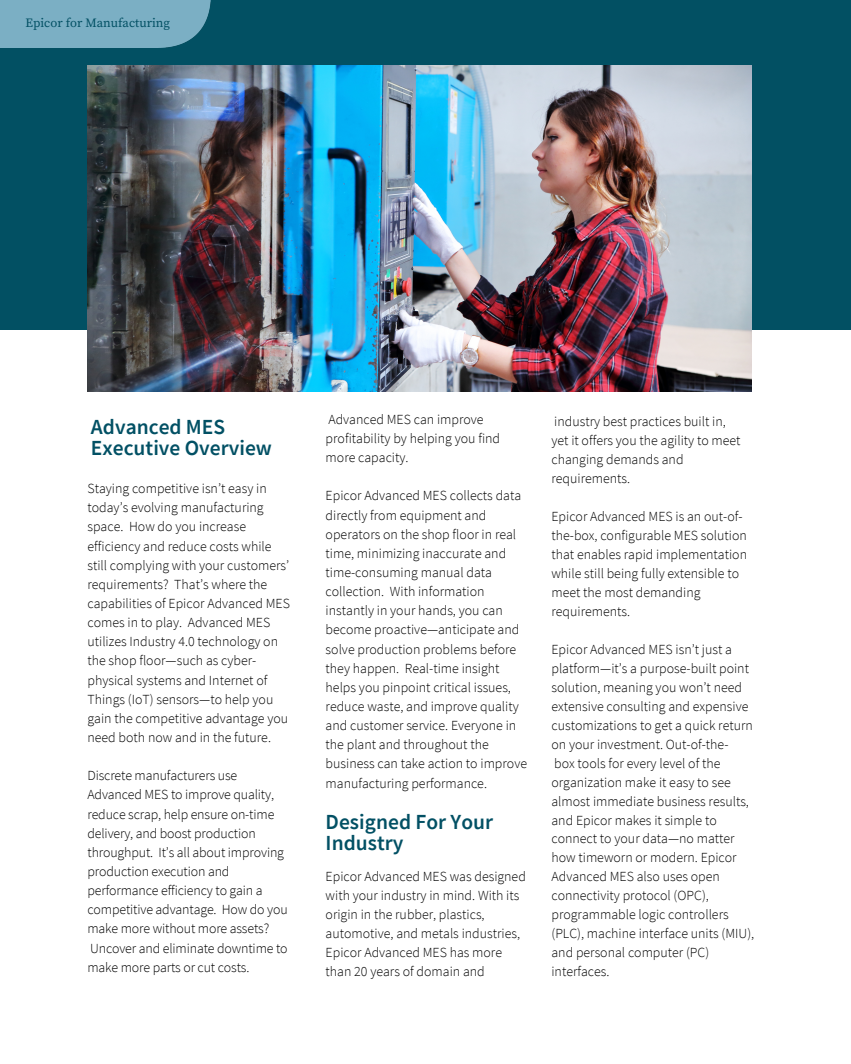
<style>
.page{position:relative;width:851px;height:1064px;background:#fff}
.page>*{position:absolute;margin:0;border:0;box-sizing:border-box;transform-origin:0 0}
.t1{font:600 21.45px/21.4px "Source Sans Pro";color:#025064}
.t2{font:15.15px "Source Serif Pro";color:#025064}
.t3{font:300 13.88px/19.1px "Source Sans Pro";color:#000}
.t4{font:12.6px "Source Serif Pro";color:#025064}
</style>
<div class="page">
<div style="left:0;top:0;width:850px;height:330px;background:#025063"></div>
<img style="left:87px;top:66px;width:664px;height:326px">
<div style="left:0;top:0;width:211px;height:47px;background:#7bafc4"></div>
<p class="t2" style="left:60px;top:13px;width:175px">Epicor for Manufacturing</p>
<p class="t4" style="left:26px;top:15px;width:146px">Epicor for Manufacturing</p>
<p class="t1" style="left:91px;top:415px;width:182px">Advanced MES<br>Executive Overview</p>
<p class="t3" style="left:87px;top:478px;width:204px">Staying competitive isn’t easy in today’s evolving manufacturing space. How do you increase efficiency and reduce costs while still complying with your customers’ requirements? That’s where the capabilities of Epicor Advanced MES comes in to play. Advanced MES utilizes Industry 4.0 technology on the shop floor—such as cyber&shy;physical systems and Internet of<br>Things (IoT) sensors—to help you gain the competitive advantage you need both now and in the future.</p>
<p class="t3" style="left:87px;top:765px;width:202px">Discrete manufacturers use<br>Advanced MES to improve quality, reduce scrap, help ensure on-time delivery, and boost production throughput. It’s all about improving production execution and performance efficiency to gain a competitive advantage. How do you make more without more assets?<br>Uncover and eliminate downtime to make more parts or cut costs.</p>
<p class="t3" style="left:325px;top:409px;width:176px">Advanced MES can improve profitability by helping you find more capacity.</p>
<p class="t3" style="left:325px;top:486px;width:203px">Epicor Advanced MES collects data directly from equipment and operators on the shop floor in real time, minimizing inaccurate and time-consuming manual data collection. With information instantly in your hands, you can become proactive—anticipate and solve production problems before they happen. Real-time insight helps you pinpoint critical issues, reduce waste, and improve quality and customer service. Everyone in the plant and throughout the business can take action to improve manufacturing performance.</p>
<p class="t1" style="left:325px;top:810px;width:169px">Designed For Your<br>Industry</p>
<p class="t3" style="left:325px;top:866px;width:202px">Epicor Advanced MES was designed with your industry in mind. With its origin in the rubber, plastics, automotive, and metals industries,<br>Epicor Advanced MES has more than 20 years of domain and</p>
<p class="t3" style="left:554px;top:412px;width:173px">industry best practices built in,</p>
<p class="t3" style="left:551px;top:431px;width:191px">yet it offers you the agility to meet changing demands and requirements.</p>
<p class="t3" style="left:551px;top:506px;width:197px">Epicor Advanced MES is an out-of&shy;the-box, configurable MES solution that enables rapid implementation</p>
<p class="t3" style="left:551px;top:563px;width:189px">while still being fully extensible to meet the most demanding requirements.</p>
<p class="t3" style="left:551px;top:639px;width:203px">Epicor Advanced MES isn’t just a platform—it’s a purpose-built point solution, meaning you won’t need extensive consulting and expensive customizations to get a quick return on your investment. Out-of-the-</p>
<p class="t3" style="left:551px;top:753px;width:204px">box tools for every level of the organization make it easy to see almost immediate business results, and Epicor makes it simple to connect to your data—no matter how timeworn or modern. Epicor<br>Advanced MES also uses open connectivity protocol (OPC), programmable logic controllers (PLC), machine interface units (MIU), and personal computer (PC) interfaces.</p>
</div>
